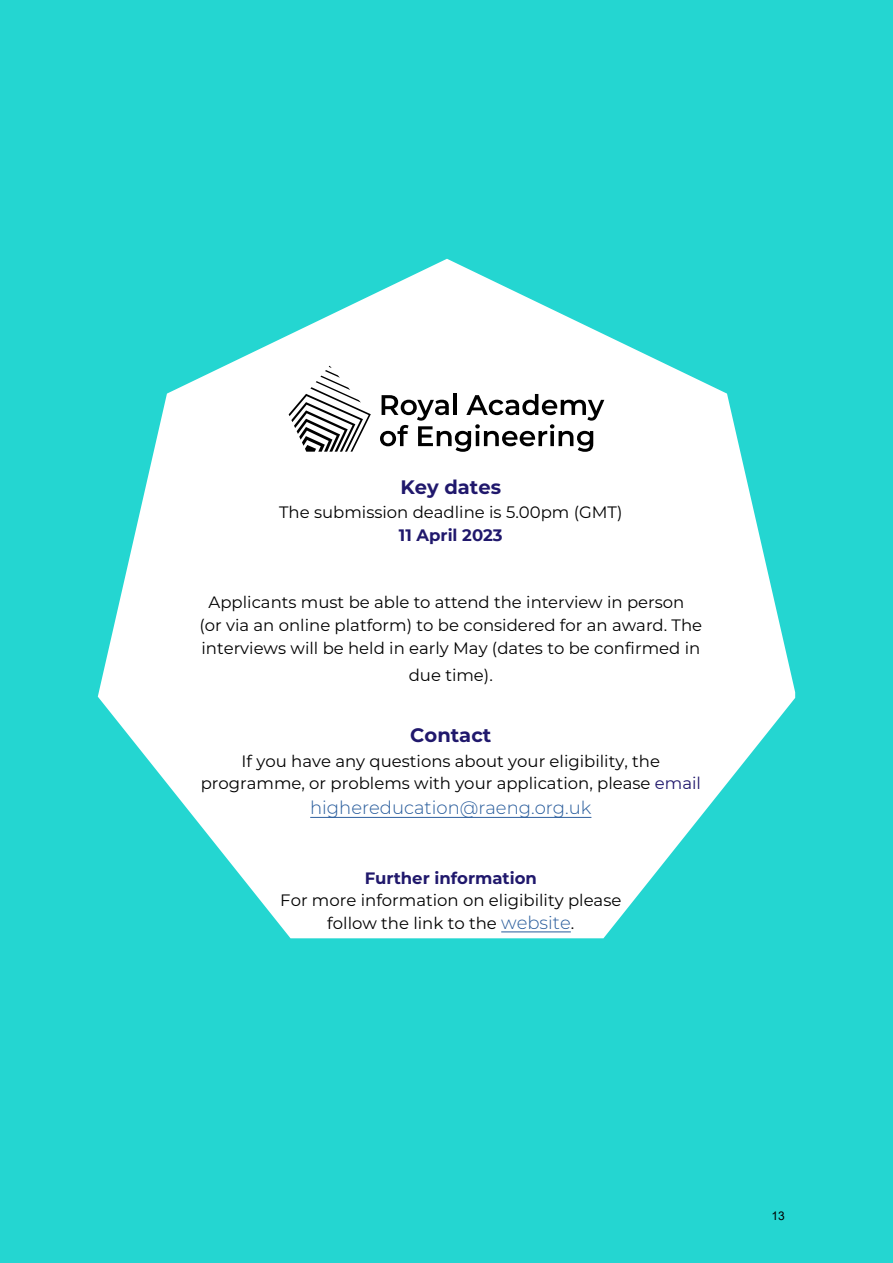
<style>
.page{position:relative;width:893px;height:1263px;background:#24d6d1}
.page>*{position:absolute;margin:0;border:0;box-sizing:border-box;transform-origin:0 0}
.t1{font:700 19.5px "Montserrat";color:#20186c}
.t2{font:300 18px "Montserrat";color:#275b9b}
.t3{font:16.5px/23px "Montserrat";color:#000;text-align:center}
.t4{font:700 16.5px "Montserrat";color:#20186c}
.t5{font:12px "Arial";color:#000}
.s1{color:#20186c}
.s2{font-weight:300;font-size:18px;color:#275b9b}
</style>
<div class="page">
<svg style="left:98px;top:259px;width:697px;height:679px;fill:#fff"></svg>
<hr style="left:501px;top:931px;width:70px;height:1px;background:#275b9b">
<hr style="left:310px;top:817px;width:281px;height:1px;background:#275b9b">
<svg style="left:289px;top:366px;width:82px;height:86px;background:#cbcbcb"></svg>
<svg style="left:380px;top:394px;width:224px;height:58px;background:#bdbdbd"></svg>
<p class="t1" style="left:400px;top:473px;width:102px">Key dates</p>
<p class="t3" style="left:279px;top:500px;width:345px">The submission deadline is 5.00pm (GMT)</p>
<p class="t4" style="left:399px;top:523px;width:105px">11 April 2023</p>
<p class="t3" style="left:199px;top:590px;width:504px">Applicants must be able to attend the interview in person<br>(or via an online platform) to be considered for an award. The interviews will be held in early May (dates to be confirmed in</p>
<p class="t3" style="left:409px;top:663px;width:86px">due time).</p>
<p class="t1" style="left:410px;top:721px;width:83px">Contact</p>
<p class="t3" style="left:201px;top:749px;width:502px">If you have any questions about your eligibility, the programme, or problems with your application, please <span class="s1">email</span></p>
<p class="t2" style="left:310px;top:796px;width:283px">highereducation@raeng.org.uk</p>
<p class="t4" style="left:365px;top:866px;width:174px">Further information</p>
<p class="t3" style="left:280px;top:888px;width:343px">For more information on eligibility please follow the link to the <span class="s2">website</span>.</p>
<p class="t5" style="left:772px;top:1207px;width:15px">13</p>
</div>
